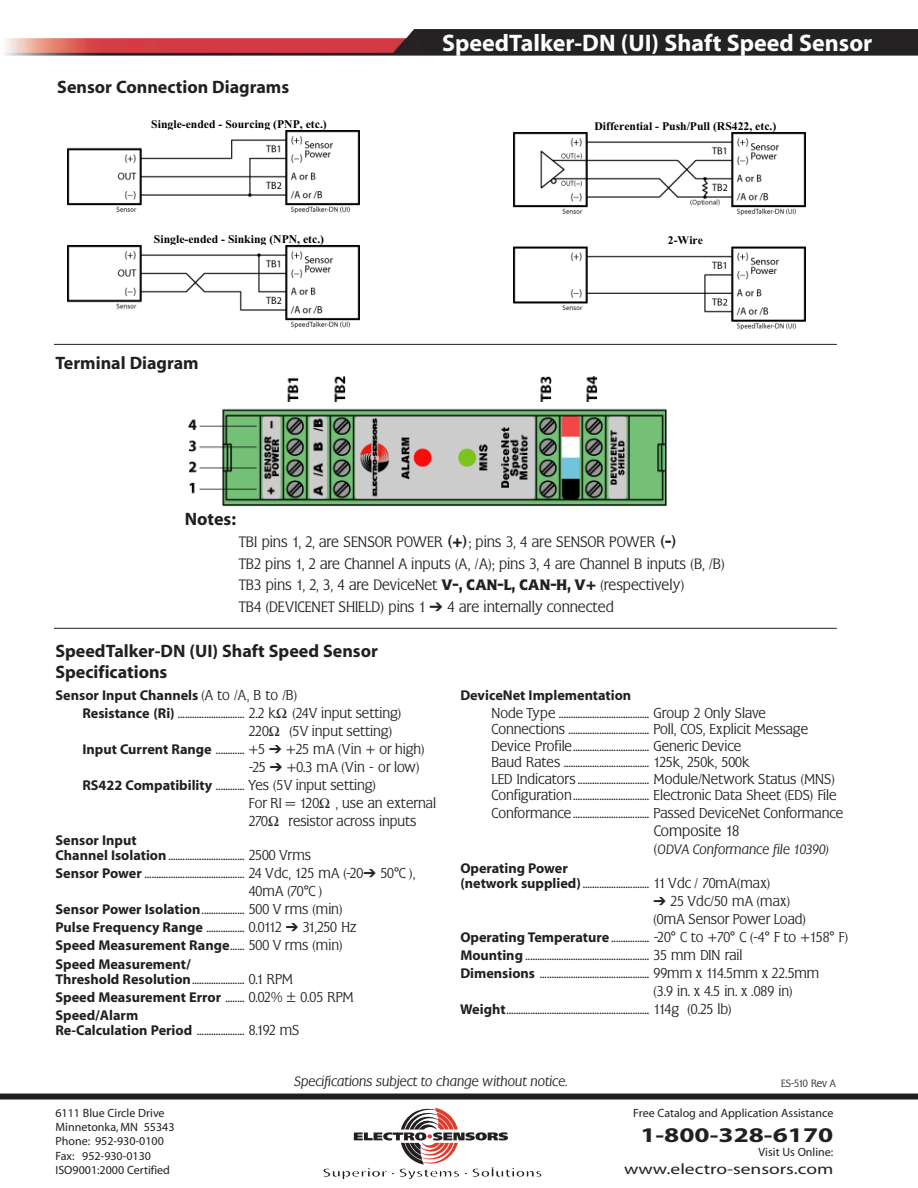
<style>
.page{position:relative;width:918px;height:1188px;background:#fff}
.page>*{position:absolute;margin:0;border:0;box-sizing:border-box;transform-origin:0 0}
.t1{font:700 24px "Myriad";color:#fff}
.t2{font:700 21px "Myriad";color:#231f20;scale:1.3 1}
.t3{font:700 18px/21.6px "Myriad";color:#231f20}
.t4{font:300 15px/21.8px "Flange BQ";color:#231f20}
.t5{font:15px "Myriad";color:#231f20;scale:1.3 1}
.t6{font:300 14.25px/16.5px "Flange BQ";color:#231f20}
.t7{font:700 14.25px/18.8px "Myriad";color:#231f20}
.t8{font:300 14.25px "Flange BQ";letter-spacing:-.05em;color:#231f20}
.t9{font:italic 300 13.5px "Flange BQ";color:#231f20}
.t10{font:12px/14.4px "Myriad";color:#231f20}
.t11{font:700 11.7px "Times New Roman";color:#000}
.t12{font:300 10.5px "Flange BQ";letter-spacing:-.045em;color:#231f20}
.s1{font-weight:500}
.s2{font-family:"Flange BQ";font-weight:300}
.s3{font-family:"Myriad";font-weight:700}
.s4{font-style:normal;font-size:15px}
</style>
<div class="page">
<img style="left:4px;top:29px;width:914px;height:27px">
<div style="left:0;top:1094px;width:918px;height:6px;background:#231f20"></div>
<hr style="left:54px;top:628px;width:783px;height:1px;background:#231f20">
<hr style="left:54px;top:344px;width:783px;height:1px;background:#231f20">
<svg style="left:323px;top:1108px;width:219px;height:72px"></svg>
<img style="left:67px;top:130px;width:293px;height:84px">
<img style="left:513px;top:132px;width:293px;height:84px">
<img style="left:513px;top:247px;width:293px;height:83px">
<img style="left:189px;top:376px;width:478px;height:130px">
<img style="left:67px;top:245px;width:293px;height:84px">
<div style="left:54px;top:354px;width:169px;height:35px;background:#fff"></div>
<p class="t3" style="left:57px;top:77px;width:234px">Sensor Connection Diagrams</p>
<h1 class="t1" style="left:442px;top:34px;width:432px">SpeedTalker-DN (UI) Shaft Speed Sensor</h1>
<p class="t11" style="left:151px;top:120px;width:177px">Single-ended - Sourcing (PNP, etc.)</p>
<p class="t11" style="left:594px;top:122px;width:183px">Differential - Push/Pull (RS422, etc.)</p>
<p class="t11" style="left:154px;top:235px;width:172px">Single-ended - Sinking (NPN, etc.)</p>
<p class="t11" style="left:668px;top:236px;width:37px">2-Wire</p>
<p class="t3" style="left:56px;top:353px;width:145px">Terminal Diagram</p>
<p class="t3" style="left:185px;top:510px;width:53px">Notes:</p>
<p class="t4" style="left:239px;top:532px;width:487px">TBI pins 1, 2, are SENSOR POWER <span class="s1">(+)</span>; pins 3, 4 are SENSOR POWER <span class="s1">(-)<br></span>TB2 pins 1, 2 are Channel A inputs (A, /A); pins 3, 4 are Channel B inputs (B, /B)<br>TB3 pins 1, 2, 3, 4 are DeviceNet <span class="s1">V-, CAN-L, CAN-H, V+</span> (respectively)<br>TB4 (DEVICENET SHIELD) pins 1 ➔ 4 are internally connected</p>
<p class="t3" style="left:56px;top:641px;width:324px">SpeedTalker-DN (UI) Shaft Speed Sensor<br>Specifications</p>
<p class="t7" style="left:56px;top:687px;width:243px">Sensor Input Channels <span class="s2">(A to /A, B to /B)</span></p>
<p class="t6" style="left:249px;top:705px;width:154px;line-height:18px;text-indent:-166px"><span class="s3">Resistance (Ri)</span> ............................ 2.2 k (24V input setting)<br>220</p>
<p class="t6" style="left:289px;top:724px;width:104px">(5V input setting)</p>
<p class="t6" style="left:82px;top:742px;width:344px"><span class="s3">Input Current Range</span> ............ +5 ➔ +25 mA (Vin + or high)</p>
<p class="t6" style="left:249px;top:760px;width:172px">-25 ➔ +0.3 mA (Vin - or low)</p>
<p class="t6" style="left:82px;top:778px;width:295px"><span class="s3">RS422 Compatibility</span> ............ Yes (5V input setting)</p>
<p class="t6" style="left:249px;top:796px;width:189px">For RI = 120 , use an external</p>
<p class="t6" style="left:249px;top:814px;width:21px">270</p>
<p class="t6" style="left:289px;top:814px;width:129px">resistor across inputs</p>
<p class="t7" style="left:56px;top:832px;width:83px">Sensor Input</p>
<p class="t6" style="left:56px;top:848px;width:257px"><span class="s3">Channel Isolation</span>................................ 2500 Vrms</p>
<p class="t6" style="left:56px;top:866px;width:361px"><span class="s3">Sensor Power</span> .......................................... 24 Vdc, 125 mA (-20➔ 50°C ),</p>
<p class="t6" style="left:249px;top:884px;width:75px">40mA (70°C )</p>
<p class="t6" style="left:56px;top:902px;width:288px"><span class="s3">Sensor Power Isolation</span>.................. 500 V rms (min)</p>
<p class="t8" style="left:56px;top:921px;width:303px"><span class="s3">Pulse Frequency Range</span> ................ 0.0112 ➔ 31,250 Hz</p>
<p class="t7" style="left:55px;top:937px;width:288px">Speed Measurement Range<span class="s2">...... 500 V rms (min)<br></span>Speed Measurement/</p>
<p class="t6" style="left:55px;top:971px;width:239px"><span class="s3">Threshold Resolution</span>...................... 0.1 RPM</p>
<p class="t7" style="left:56px;top:989px;width:300px">Speed Measurement Error <span class="s2">........ 0.02% ± 0.05 RPM<br></span>Speed/Alarm</p>
<p class="t6" style="left:56px;top:1023px;width:245px"><span class="s3">Re-Calculation Period</span> .................... 8.192 mS</p>
<p class="t7" style="left:460px;top:687px;width:172px">DeviceNet Implementation</p>
<p class="t6" style="left:492px;top:706px;width:347px">Node Type ...................................... Group 2 Only Slave Connections .................................. Poll, COS, Explicit Message Device Profile................................ Generic Device<br>Baud Rates .................................... 125k, 250k, 500k<br>LED Indicators .............................. Module/Network Status (MNS)<br>Configuration................................ Electronic Data Sheet (EDS) File</p>
<p class="t6" style="left:492px;top:806px;width:353px">Conformance................................ Passed DeviceNet Conformance</p>
<p class="t4" style="left:654px;top:821px;width:87px">Composite 18</p>
<p class="t9" style="left:654px;top:844px;width:177px"><span class="s4">(</span>ODVA Conformance file 10390)</p>
<p class="t7" style="left:460px;top:860px;width:109px">Operating Power</p>
<p class="t6" style="left:460px;top:876px;width:311px"><span class="s3">(network supplied)</span>............................ 11 Vdc / 70mA(max)</p>
<p class="t6" style="left:654px;top:894px;width:138px">➔ 25 Vdc/50 mA (max)</p>
<p class="t6" style="left:654px;top:912px;width:154px">(0mA Sensor Power Load)</p>
<p class="t6" style="left:460px;top:930px;width:389px"><span class="s3">Operating Temperature</span> ................ -20° C to +70° C (-4° F to +158° F)</p>
<p class="t6" style="left:460px;top:948px;width:284px"><span class="s3">Mounting</span> .................................................... 35 mm DIN rail</p>
<p class="t6" style="left:460px;top:966px;width:361px"><span class="s3">Dimensions</span> .............................................. 99mm x 114.5mm x 22.5mm</p>
<p class="t6" style="left:654px;top:984px;width:140px">(3.9 in. x 4.5 in. x .089 in)</p>
<p class="t6" style="left:460px;top:1002px;width:273px"><span class="s3">Weight</span>............................................................ 114g (0.25 lb)</p>
<p class="t9" style="left:294px;top:1076px;width:275px">Specifications subject to change without notice.</p>
<p class="t12" style="left:781px;top:1079px;width:57px">ES-510 Rev A</p>
<p class="t10" style="left:55px;top:1106px;width:121px">6111 Blue Circle Drive<br>Minnetonka, MN 55343<br>Phone: 952-930-0100<br>Fax: 952-930-0130<br>ISO9001:2000 Certified</p>
<p class="t10" style="left:633px;top:1106px;width:202px">Free Catalog and Application Assistance</p>
<h2 class="t2" style="left:640px;top:1127px;width:150px">1-800-328-6170</h2>
<p class="t10" style="left:758px;top:1146px;width:76px">Visit Us Online:</p>
<p class="t5" style="left:624px;top:1163px;width:162px">www.electro-sensors.com</p>
</div>
